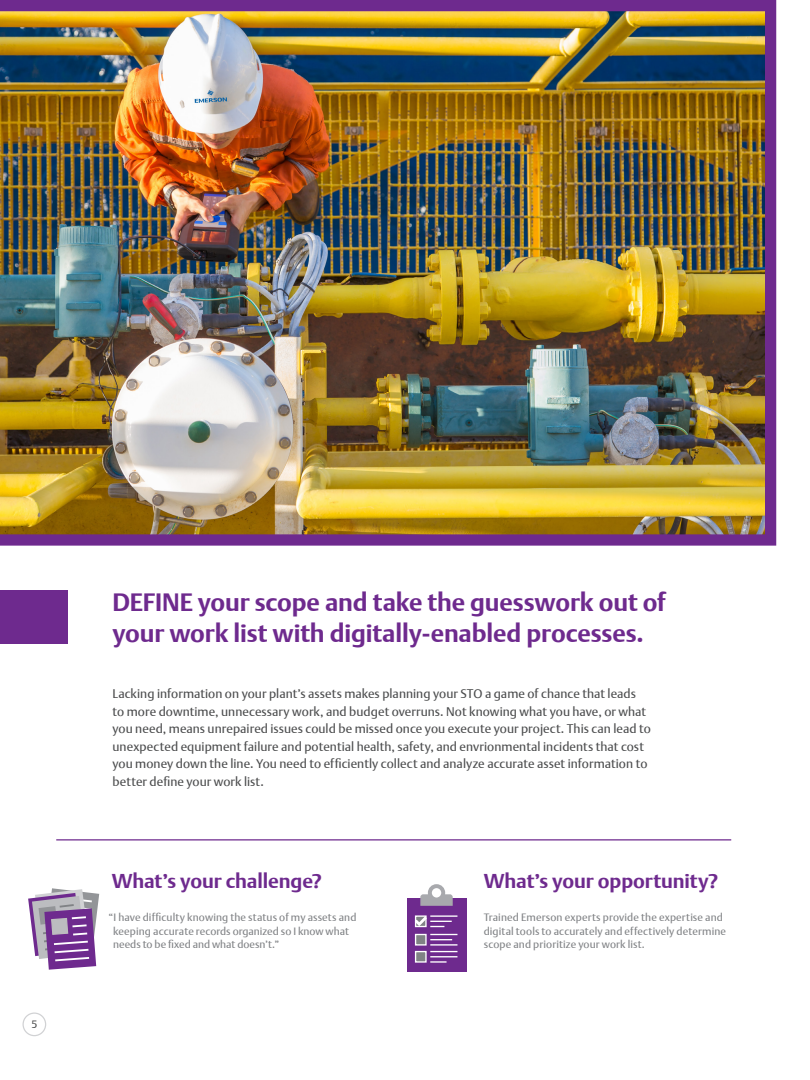
<style>
.page{position:relative;width:810px;height:1080px;background:#fff}
.page>*{position:absolute;margin:0;border:0;box-sizing:border-box;transform-origin:0 0}
.t1{font:700 25px/31.2px "DTL Argo T";letter-spacing:-.005em;color:#6e2a8e}
.t2{font:700 20px "DTL Argo T";letter-spacing:-.005em;color:#6e2a8e}
.t3{font:12.5px/17.5px "DTL Argo T";letter-spacing:.005em;color:#4b4c4d}
.t4{font:10.62px/13.8px "DTL Argo T";letter-spacing:.01em;color:#808285}
.t5{font:10.62px "DTL Argo T";color:#4b4c4d}
</style>
<div class="page">
<div style="left:22px;top:1012px;width:24px;height:24px;border:1px solid #d1d2d4;border-radius:50%"></div>
<div style="left:0;top:591px;width:68px;height:53px;background:#6e2a8e"></div>
<img style="left:0;top:0;width:776px;height:546px">
<hr style="left:56px;top:839px;width:675px;height:1px;background:#6e2a8e">
<svg style="left:28px;top:888px;width:71px;height:82px"></svg>
<div style="left:407px;top:899px;width:59px;height:73px;background:#6e2a8e"></div>
<svg style="left:420px;top:894px;width:33px;height:12px"></svg>
<div style="left:430px;top:886px;width:13px;height:14px;background:#fff;border-radius:50%"></div>
<div style="left:428px;top:884px;width:17px;height:17px;border:4px solid #a8a9ad;border-radius:50%"></div>
<svg style="left:415px;top:915px;width:12px;height:2px"></svg>
<div style="left:415px;top:934px;width:12px;height:12px;background:#808285;border:1px solid #fff"></div>
<div style="left:415px;top:951px;width:12px;height:12px;background:#808285;border:1px solid #fff"></div>
<hr style="left:430px;top:915px;width:27px;height:2px;background:#fff">
<svg style="left:430px;top:934px;width:27px;height:6px"></svg>
<hr style="left:430px;top:944px;width:27px;height:2px;background:#fff">
<svg style="left:430px;top:951px;width:27px;height:12px"></svg>
<svg style="left:415px;top:917px;width:37px;height:10px"></svg>
<p class="t5" style="left:31px;top:1018px;width:7px">5</p>
<p class="t1" style="left:112px;top:587px;width:555px">DEFINE your scope and take the guesswork out of your work list with digitally-enabled processes.</p>
<p class="t3" style="left:112px;top:685px;width:540px">Lacking information on your plant’s assets makes planning your STO a game of chance that leads to more downtime, unnecessary work, and budget overruns. Not knowing what you have, or what you need, means unrepaired issues could be missed once you execute your project. This can lead to unexpected equipment failure and potential health, safety, and envrionmental incidents that cost you money down the line. You need to efficiently collect and analyze accurate asset information to better define your work list.</p>
<p class="t2" style="left:112px;top:870px;width:212px">What’s your challenge?</p>
<p class="t4" style="left:113px;top:910px;width:245px;text-indent:-5px">“I have difficulty knowing the status of my assets and keeping accurate records organized so I know what needs to be fixed and what doesn’t.”</p>
<p class="t2" style="left:484px;top:870px;width:236px">What’s your opportunity?</p>
<p class="t4" style="left:484px;top:910px;width:244px">Trained Emerson experts provide the expertise and digital tools to accurately and effectively determine scope and prioritize your work list.</p>
</div>
